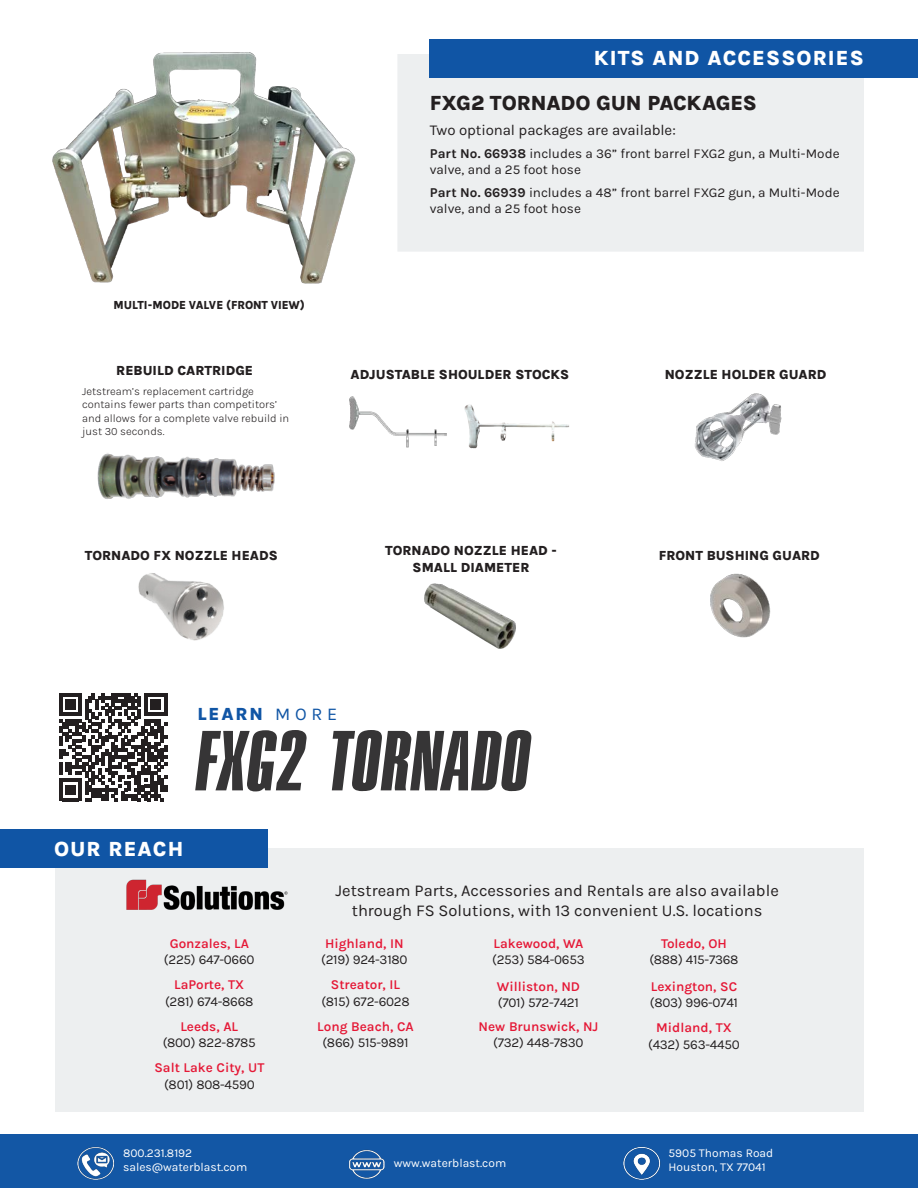
<style>
.page{position:relative;width:918px;height:1188px;background:#fff}
.page>*{position:absolute;margin:0;border:0;box-sizing:border-box;transform-origin:0 0}
.t1{font:italic 600 82.5px "Plakette TS";letter-spacing:.025em;color:#363536}
.t2{font:800 21px "Karla";letter-spacing:.05em;color:#fff}
.Body_Text{font:800 21px "Karla";letter-spacing:-.01em;color:#231f20}
.t3{font:800 18px "Karla";letter-spacing:.1em;color:#1055a5}
.t4{font:16.5px/19.8px "Karla";color:#231f20;text-align:center}
.Body_Text-2{font:15px "Karla";letter-spacing:-.01em;color:#231f20}
.Body_Text-3{font:13.5px "Karla";letter-spacing:-.02em;color:#231f20}
.Body_Text-4{font:13.5px/16.2px "Karla";color:#231f20}
.t5{font:600 13.5px "Karla";color:#e51836}
.Body_Text-5{font:800 13.5px/16.2px "Karla";color:#231f20;text-align:center}
.t6{font:12px/14.4px "Karla";color:#fff}
.t7{font:800 12px "Karla";letter-spacing:-.01em;color:#231f20;scale:.95 1}
.Product_Name{font:300 11.25px/13.5px "Karla";color:#231f20}
.s1{font-weight:700}
.s2{font-weight:400}
</style>
<div class="page">
<div style="left:55px;top:849px;width:809px;height:263px;background:#edeff0"></div>
<div style="left:0;top:830px;width:268px;height:38px;background:#1055a5"></div>
<img style="left:126px;top:879px;width:162px;height:31px">
<div style="left:0;top:1134px;width:918px;height:54px;background:#1357a5"></div>
<img style="left:623px;top:1146px;width:38px;height:34px">
<img style="left:77px;top:1146px;width:38px;height:34px">
<img style="left:349px;top:1149px;width:36px;height:30px">
<svg style="left:59px;top:693px;width:108px;height:108px"></svg>
<div style="left:397px;top:54px;width:467px;height:198px;background:#edeff0"></div>
<div style="left:430px;top:39px;width:488px;height:38px;background:#1055a5"></div>
<img style="left:52px;top:52px;width:304px;height:232px">
<img style="left:349px;top:396px;width:98px;height:52px">
<img style="left:464px;top:404px;width:106px;height:45px">
<img style="left:694px;top:393px;width:88px;height:68px">
<img style="left:138px;top:573px;width:86px;height:68px">
<img style="left:424px;top:583px;width:92px;height:66px">
<img style="left:710px;top:573px;width:61px;height:65px">
<img style="left:97px;top:453px;width:178px;height:46px">
<p class="t7" style="left:114px;top:297px;width:203px">MULTI-MODE VALVE (FRONT VIEW)</p>
<p class="Body_Text-5" style="left:116px;top:362px;width:138px">REBUILD CARTRIDGE</p>
<p class="Product_Name" style="left:82px;top:384px;width:209px">Jetstream’s replacement cartridge contains fewer parts than competitors’ and allows for a complete valve rebuild in just 30 seconds.</p>
<p class="t2" style="left:594px;top:45px;width:271px">KITS AND ACCESSORIES</p>
<p class="Body_Text" style="left:430px;top:90px;width:329px">FXG2 TORNADO GUN PACKAGES</p>
<p class="Body_Text-2" style="left:430px;top:120px;width:248px">Two optional packages are available:</p>
<p class="Body_Text-4" style="left:430px;top:145px;width:411px"><span class="s1">Part No. 66938</span> includes a 36” front barrel FXG2 gun, a Multi-Mode valve, and a 25 foot hose</p>
<p class="Body_Text-4" style="left:430px;top:184px;width:411px"><span class="s1">Part No. 66939</span> includes a 48” front barrel FXG2 gun, a Multi-Mode valve, and a 25 foot hose</p>
<p class="Body_Text-5" style="left:351px;top:366px;width:220px">ADJUSTABLE SHOULDER STOCKS</p>
<p class="Body_Text-5" style="left:665px;top:366px;width:163px">NOZZLE HOLDER GUARD</p>
<p class="Body_Text-5" style="left:85px;top:547px;width:194px">TORNADO FX NOZZLE HEADS</p>
<p class="Body_Text-5" style="left:385px;top:542px;width:173px">TORNADO NOZZLE HEAD -<br>SMALL DIAMETER</p>
<p class="Body_Text-5" style="left:659px;top:547px;width:163px">FRONT BUSHING GUARD</p>
<p class="t3" style="left:197px;top:702px;width:141px">LEARN <span class="s2">M O R E</span></p>
<p class="t1" style="left:197px;top:715px;width:334px">FXG2 TORNADO</p>
<h2 class="t2" style="left:54px;top:835px;width:131px">OUR REACH</h2>
<p class="t4" style="left:336px;top:881px;width:445px">Jetstream Parts, Accessories and Rentals are also available through FS Solutions, with 13 convenient U.S. locations</p>
<p class="t5" style="left:170px;top:934px;width:81px">Gonzales, LA</p>
<p class="Body_Text-3" style="left:164px;top:951px;width:92px">(225) 647-0660</p>
<p class="t5" style="left:325px;top:934px;width:80px">Highland, IN</p>
<p class="Body_Text-3" style="left:321px;top:951px;width:88px">(219) 924-3180</p>
<p class="t5" style="left:494px;top:934px;width:92px">Lakewood, WA</p>
<p class="Body_Text-3" style="left:492px;top:951px;width:94px">(253) 584-0653</p>
<p class="t5" style="left:661px;top:934px;width:67px">Toledo, OH</p>
<p class="Body_Text-3" style="left:649px;top:951px;width:91px">(888) 415-7368</p>
<p class="t5" style="left:174px;top:976px;width:72px">LaPorte, TX</p>
<p class="Body_Text-3" style="left:165px;top:992px;width:90px">(281) 674-8668</p>
<p class="t5" style="left:331px;top:976px;width:71px">Streator, IL</p>
<p class="Body_Text-3" style="left:321px;top:992px;width:90px">(815) 672-6028</p>
<p class="t5" style="left:497px;top:977px;width:85px">Williston, ND</p>
<p class="Body_Text-3" style="left:498px;top:994px;width:83px">(701) 572-7421</p>
<p class="t5" style="left:651px;top:977px;width:88px">Lexington, SC</p>
<p class="Body_Text-3" style="left:650px;top:994px;width:90px">(803) 996-0741</p>
<p class="t5" style="left:180px;top:1018px;width:59px">Leeds, AL</p>
<p class="Body_Text-3" style="left:163px;top:1034px;width:95px">(800) 822-8785</p>
<p class="t5" style="left:317px;top:1018px;width:98px">Long Beach, CA</p>
<p class="Body_Text-3" style="left:322px;top:1034px;width:88px">(866) 515-9891</p>
<p class="t5" style="left:479px;top:1018px;width:121px">New Brunswick, NJ</p>
<p class="Body_Text-3" style="left:493px;top:1034px;width:92px">(732) 448-7830</p>
<p class="t5" style="left:656px;top:1019px;width:77px">Midland, TX</p>
<p class="Body_Text-3" style="left:648px;top:1036px;width:93px">(432) 563-4450</p>
<p class="t5" style="left:154px;top:1059px;width:112px">Salt Lake City, UT</p>
<p class="Body_Text-3" style="left:164px;top:1076px;width:92px">(801) 808-4590</p>
<p class="t6" style="left:123px;top:1145px;width:126px">800.231.8192 sales@waterblast.com</p>
<p class="t6" style="left:394px;top:1155px;width:114px">www.waterblast.com</p>
<p class="t6" style="left:669px;top:1145px;width:106px">5905 Thomas Road<br>Houston, TX 77041</p>
</div>
